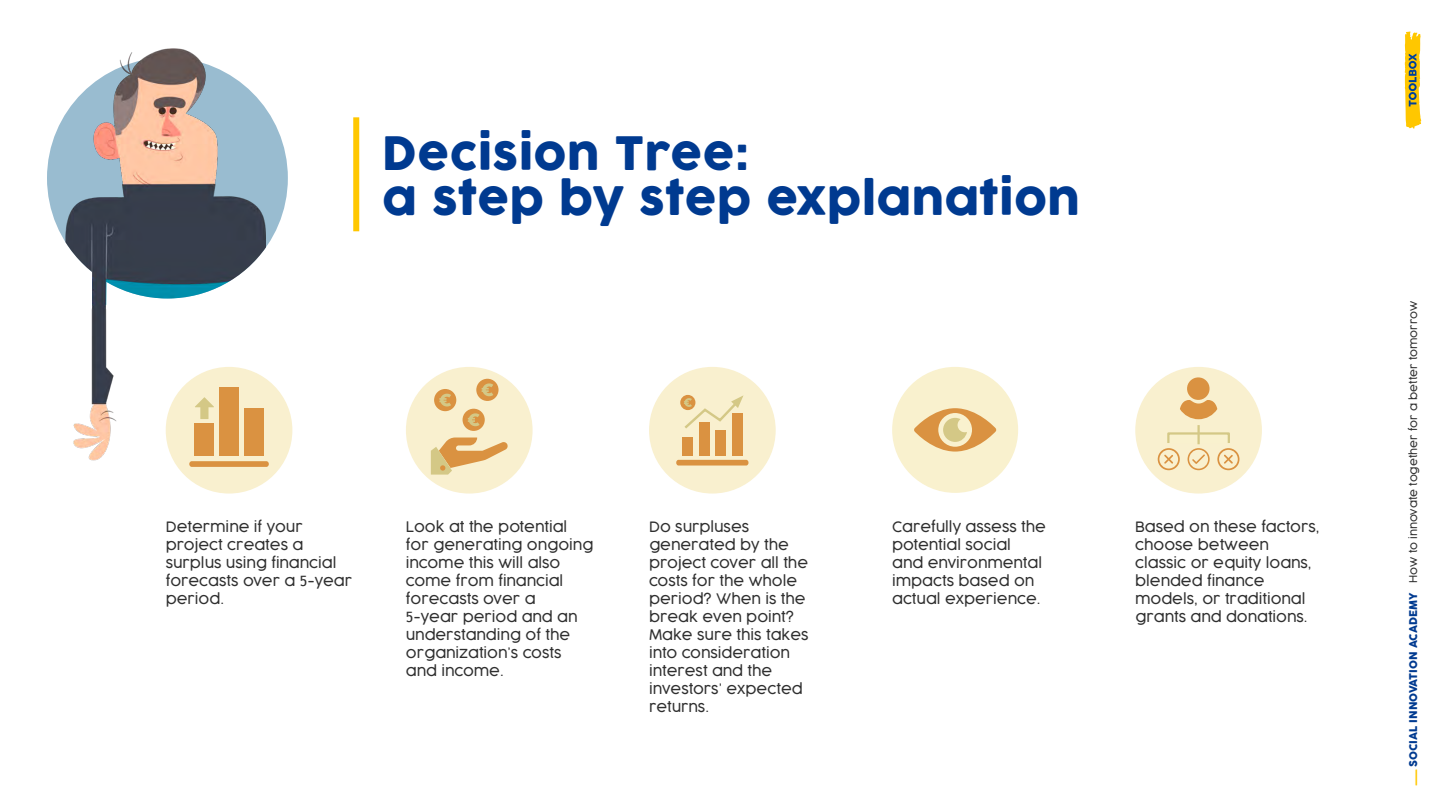
<style>
.page{position:relative;width:1440px;height:810px;background:#fff}
.page>*{position:absolute;margin:0;border:0;box-sizing:border-box;transform-origin:0 0}
.t1{font:45px/45px "Cocogoose";letter-spacing:.01em;color:#003a90}
.t2{font:300 14.25px/18px "Cocogoose";color:#2f2f2f}
.t3{font:300 10.5px "Cocogoose";color:#2f2f2f}
.s1{font-family:"Trebuchet MS";font-weight:400}
.s2{font-weight:400;color:#ffc700}
.s3{font-weight:400;color:#003a90}
</style>
<div class="page">
<svg style="left:1405px;top:32px;width:16px;height:97px;background:#dabb37"></svg>
<div style="left:353px;top:117px;width:6px;height:114px;background:#ffc700"></div>
<div style="left:47px;top:58px;width:241px;height:241px;background:#99bcd0;border-radius:50%"></div>
<img style="left:65px;top:48px;width:201px;height:429px">
<div style="left:166px;top:367px;width:126px;height:127px;background:#f9f0cf;border-radius:50%"></div>
<div style="left:406px;top:367px;width:127px;height:127px;background:#f9f0cf;border-radius:50%"></div>
<div style="left:649px;top:367px;width:127px;height:127px;background:#f9f0cf;border-radius:50%"></div>
<div style="left:1135px;top:367px;width:127px;height:127px;background:#f9f0cf;border-radius:50%"></div>
<div style="left:892px;top:367px;width:126px;height:126px;background:#f9f1ce;border-radius:50%"></div>
<svg style="left:914px;top:408px;width:82px;height:44px"></svg>
<div style="left:189px;top:461px;width:80px;height:6px;background:#da9241;border-radius:3px"></div>
<div style="left:195px;top:423px;width:19px;height:33px;background:#da9241"></div>
<div style="left:220px;top:387px;width:19px;height:69px;background:#da9241"></div>
<div style="left:244px;top:408px;width:19px;height:48px;background:#da9241"></div>
<svg style="left:195px;top:397px;width:19px;height:22px"></svg>
<svg style="left:431px;top:438px;width:77px;height:37px"></svg>
<div style="left:463px;top:409px;width:22px;height:22px;background:#da9241;border-radius:50%"></div>
<div style="left:434px;top:389px;width:22px;height:22px;background:#da9241;border-radius:50%"></div>
<div style="left:476px;top:379px;width:23px;height:22px;background:#da9241;border-radius:50%"></div>
<svg style="left:439px;top:394px;width:12px;height:13px"></svg>
<svg style="left:468px;top:413px;width:12px;height:13px"></svg>
<svg style="left:482px;top:383px;width:11px;height:13px"></svg>
<svg style="left:676px;top:460px;width:73px;height:6px"></svg>
<div style="left:682px;top:437px;width:11px;height:19px;background:#da9241"></div>
<div style="left:699px;top:422px;width:11px;height:34px;background:#da9241"></div>
<div style="left:732px;top:414px;width:11px;height:42px;background:#da9241"></div>
<div style="left:715px;top:430px;width:11px;height:26px;background:#da9241"></div>
<svg style="left:680px;top:395px;width:15px;height:15px"></svg>
<svg style="left:682px;top:395px;width:62px;height:34px"></svg>
<svg style="left:1180px;top:377px;width:37px;height:42px"></svg>
<svg style="left:1188px;top:448px;width:22px;height:22px"></svg>
<svg style="left:1217px;top:448px;width:22px;height:22px"></svg>
<svg style="left:1158px;top:448px;width:22px;height:22px"></svg>
<div style="left:1167px;top:432px;width:63px;height:12px;background:#f9f1ce;border:2px solid #d4c886"></div>
<hr style="left:1197px;top:425px;width:3px;height:19px;background:#d4c886">
<h1 class="t1" style="left:382px;top:133px;width:699px">Decision Tree:<br>a step by step explanation</h1>
<p class="t2" style="left:649px;top:517px;width:161px">Do surpluses generated by the project cover all the costs for the whole period? When is the break even point?<br>Make sure this takes into consideration interest and the investors’ expected returns.</p>
<p class="t2" style="left:1135px;top:517px;width:186px">Based on these factors, choose between classic or equity loans, blended finance models, or traditional grants and donations.</p>
<p class="t2" style="left:166px;top:517px;width:188px">Determine if your project creates a surplus using financial forecasts over a <span class="s1">5</span>-year period.</p>
<p class="t2" style="left:406px;top:517px;width:189px">Look at the potential for generating ongoing income this will also come from financial forecasts over a<br><span class="s1">5</span>-year period and an understanding of the organization’s costs and income.</p>
<p class="t2" style="left:892px;top:517px;width:155px">Carefully assess the potential social<br>and environmental impacts based on actual experience.</p>
<p class="t3" style="left:1406px;top:788px;width:489px;rotate:-90deg"><span class="s2">_</span><span class="s3">SOCIAL INNOVATION ACADEMY</span> How to innovate together for a better tomorrow</p>
</div>
